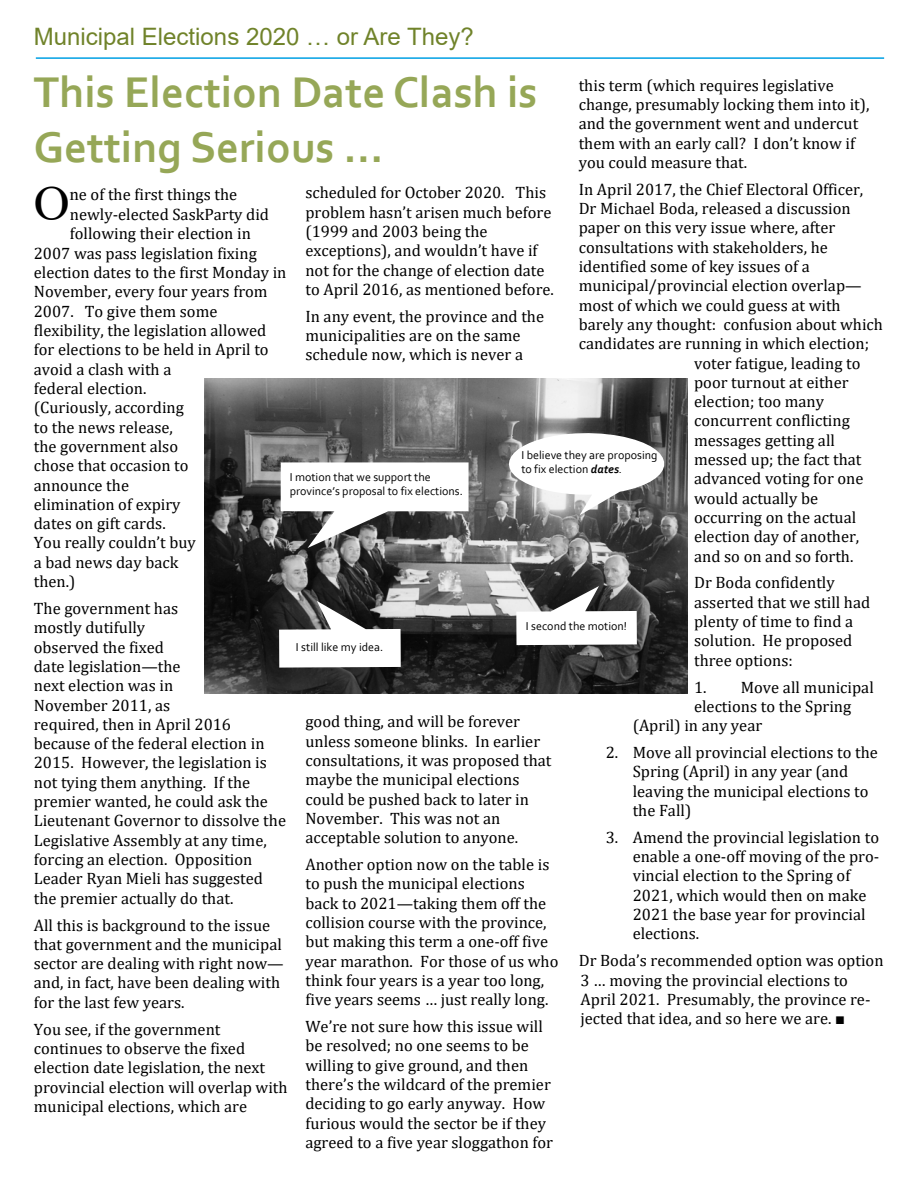
<style>
.page{position:relative;width:918px;height:1188px;background:#fff}
.page>*{position:absolute;margin:0;border:0;box-sizing:border-box;transform-origin:0 0}
.t1{font:49.8px "Times New Roman";color:#000}
.t2{font:700 45px/54.9px "Corbel";color:#96a757}
.t3{font:24px "Arial";color:#70832a}
.t4{font:16.5px/19.4px "Cambria";color:#000}
.t5{font:12px/14.7px "Corbel";color:#000}
.s1{font-family:"Bookman Old Style"}
.s2{font-family:"Times New Roman";font-size:18px}
.s3{font-weight:700;font-style:italic}
.s4{font-style:italic}
</style>
<div class="page">
<hr style="left:36px;top:57px;width:848px;height:2px;background:#00a0e4">
<img style="left:205px;top:378px;width:482px;height:315px">
<svg style="left:489px;top:432px;width:190px;height:83px"></svg>
<svg style="left:281px;top:462px;width:188px;height:86px"></svg>
<svg style="left:279px;top:601px;width:122px;height:67px"></svg>
<svg style="left:516px;top:586px;width:121px;height:59px"></svg>
<h3 class="t3" style="left:34px;top:28px;width:442px">Municipal Elections 2020 … or Are They?</h3>
<h2 class="t2" style="left:34px;top:68px;width:505px">This Election Date Clash is<br>Getting Serious …</h2>
<p class="t4" style="left:579px;top:76px;width:292px">this term (which requires legislative change, presumably locking them into it), and the government went and undercut them with an early call? I don’t know if you could measure that.</p>
<p class="t4" style="left:579px;top:180px;width:286px">In April 2017, the Chief Electoral Officer,</p>
<p class="t4" style="left:579px;top:200px;width:274px">Dr Michael Boda, released a discussion</p>
<p class="t4" style="left:579px;top:219px;width:258px">paper on this very issue where, after</p>
<p class="t4" style="left:579px;top:238px;width:251px">consultations with stakeholders, he</p>
<p class="t4" style="left:579px;top:258px;width:233px">identified some of key issues of a</p>
<p class="t4" style="left:579px;top:277px;width:284px">municipal/provincial election overlap—</p>
<p class="t4" style="left:579px;top:296px;width:264px">most of which we could guess at with</p>
<p class="t4" style="left:579px;top:316px;width:306px">barely any thought: confusion about which</p>
<p class="t4" style="left:579px;top:335px;width:292px">candidates are running in which election;</p>
<p class="t4" style="left:694px;top:354px;width:168px">voter fatigue, leading to</p>
<p class="t4" style="left:694px;top:374px;width:156px">poor turnout at either</p>
<p class="t4" style="left:694px;top:393px;width:132px">election; too many</p>
<p class="t4" style="left:694px;top:412px;width:157px">concurrent conflicting</p>
<p class="t4" style="left:694px;top:432px;width:142px">messages getting all</p>
<p class="t4" style="left:694px;top:451px;width:169px">messed up; the fact that</p>
<p class="t4" style="left:694px;top:470px;width:171px">advanced voting for one</p>
<p class="t4" style="left:694px;top:489px;width:125px">would actually be</p>
<p class="t4" style="left:694px;top:509px;width:164px">occurring on the actual</p>
<p class="t4" style="left:694px;top:528px;width:167px">election day of another,</p>
<p class="t4" style="left:694px;top:547px;width:161px">and so on and so forth.</p>
<p class="t4" style="left:694px;top:574px;width:178px">Dr Boda confidently asserted that we still had plenty of time to find a solution. He proposed three options:</p>
<p class="t4" style="left:694px;top:678px;width:181px">1. Move all municipal</p>
<p class="t4" style="left:694px;top:698px;width:159px">elections to the Spring</p>
<p class="t4" style="left:633px;top:717px;width:131px">(April) in any year</p>
<p class="t4" style="left:633px;top:744px;width:247px;text-indent:-27px">2. Move all provincial elections to the<br>Spring (April) in any year (and leaving the municipal elections to the Fall)</p>
<p class="t4" style="left:633px;top:829px;width:248px;text-indent:-27px">3. Amend the provincial legislation to enable a one-off moving of the pro&shy;vincial election to the Spring of<br>2021, which would then on make<br>2021 the base year for provincial elections.</p>
<p class="t4" style="left:579px;top:952px;width:306px">Dr Boda’s recommended option was option 3 … moving the provincial elections to April 2021. Presumably, the province re&shy;jected that idea, and so here we are. <span class="s1">■</span></p>
<h1 class="t1" style="left:34px;top:186px;width:37px">O</h1>
<p class="t4" style="left:70px;top:186px;width:169px"><span class="s2">n</span>e of the first things the</p>
<p class="t4" style="left:305px;top:184px;width:250px">scheduled for October 2020. This problem hasn’t arisen much before (1999 and 2003 being the exceptions), and wouldn’t have if not for the change of election date to April 2016, as mentioned before.</p>
<p class="t4" style="left:305px;top:307px;width:240px">In any event, the province and the municipalities are on the same schedule now, which is never a</p>
<p class="t4" style="left:70px;top:206px;width:201px">newly-elected SaskParty did</p>
<p class="t4" style="left:70px;top:225px;width:183px">following their election in</p>
<p class="t4" style="left:34px;top:244px;width:225px">2007 was pass legislation fixing</p>
<p class="t4" style="left:34px;top:264px;width:254px">election dates to the first Monday in</p>
<p class="t4" style="left:34px;top:283px;width:235px">November, every four years from</p>
<p class="t4" style="left:34px;top:302px;width:185px">2007. To give them some</p>
<p class="t4" style="left:34px;top:322px;width:234px">flexibility, the legislation allowed</p>
<p class="t4" style="left:34px;top:341px;width:236px">for elections to be held in April to</p>
<p class="t4" style="left:34px;top:360px;width:139px">avoid a clash with a</p>
<p class="t4" style="left:34px;top:380px;width:114px">federal election.</p>
<p class="t4" style="left:34px;top:399px;width:152px">(Curiously, according</p>
<p class="t4" style="left:34px;top:418px;width:141px">to the news release,</p>
<p class="t4" style="left:34px;top:438px;width:146px">the government also</p>
<p class="t4" style="left:34px;top:457px;width:156px">chose that occasion to</p>
<p class="t4" style="left:34px;top:476px;width:97px">announce the</p>
<p class="t4" style="left:34px;top:496px;width:148px">elimination of expiry</p>
<p class="t4" style="left:34px;top:515px;width:133px">dates on gift cards.</p>
<p class="t4" style="left:34px;top:534px;width:164px">You really couldn’t buy</p>
<p class="t4" style="left:34px;top:554px;width:146px">a bad news day back</p>
<p class="t4" style="left:34px;top:573px;width:43px">then.)</p>
<p class="t4" style="left:34px;top:600px;width:254px">The government has<br>mostly dutifully<br>observed the fixed<br>date legislation—the<br>next election was in<br>November 2011, as<br>required, then in April 2016 because of the federal election in<br>2015. However, the legislation is not tying them anything. If the premier wanted, he could ask the<br>Lieutenant Governor to dissolve the<br>Legislative Assembly at any time, forcing an election. Opposition<br>Leader Ryan Mieli has suggested the premier actually do that.</p>
<p class="t4" style="left:34px;top:916px;width:251px">All this is background to the issue that government and the municipal sector are dealing with right now— and, in fact, have been dealing with for the last few years.</p>
<p class="t4" style="left:34px;top:1020px;width:255px">You see, if the government continues to observe the fixed election date legislation, the next provincial election will overlap with municipal elections, which are</p>
<p class="t5" style="left:521px;top:448px;width:138px">I believe they are proposing to fix election <span class="s3">dates</span><span class="s4">.</span></p>
<p class="t5" style="left:290px;top:470px;width:175px">I motion that we support the province’s proposal to fix elections.</p>
<p class="t5" style="left:526px;top:620px;width:103px">I second the motion!</p>
<p class="t5" style="left:296px;top:640px;width:89px">I still like my idea.</p>
<p class="t4" style="left:305px;top:713px;width:248px">good thing, and will be forever unless someone blinks. In earlier consultations, it was proposed that maybe the municipal elections could be pushed back to later in<br>November. This was not an acceptable solution to anyone.</p>
<p class="t4" style="left:305px;top:856px;width:255px">Another option now on the table is to push the municipal elections back to 2021—taking them off the collision course with the province, but making this term a one-off five year marathon. For those of us who think four years is a year too long, five years seems … just really long.</p>
<p class="t4" style="left:305px;top:1018px;width:249px">We’re not sure how this issue will be resolved; no one seems to be willing to give ground, and then there’s the wildcard of the premier deciding to go early anyway. How furious would the sector be if they agreed to a five year sloggathon for</p>
</div>
